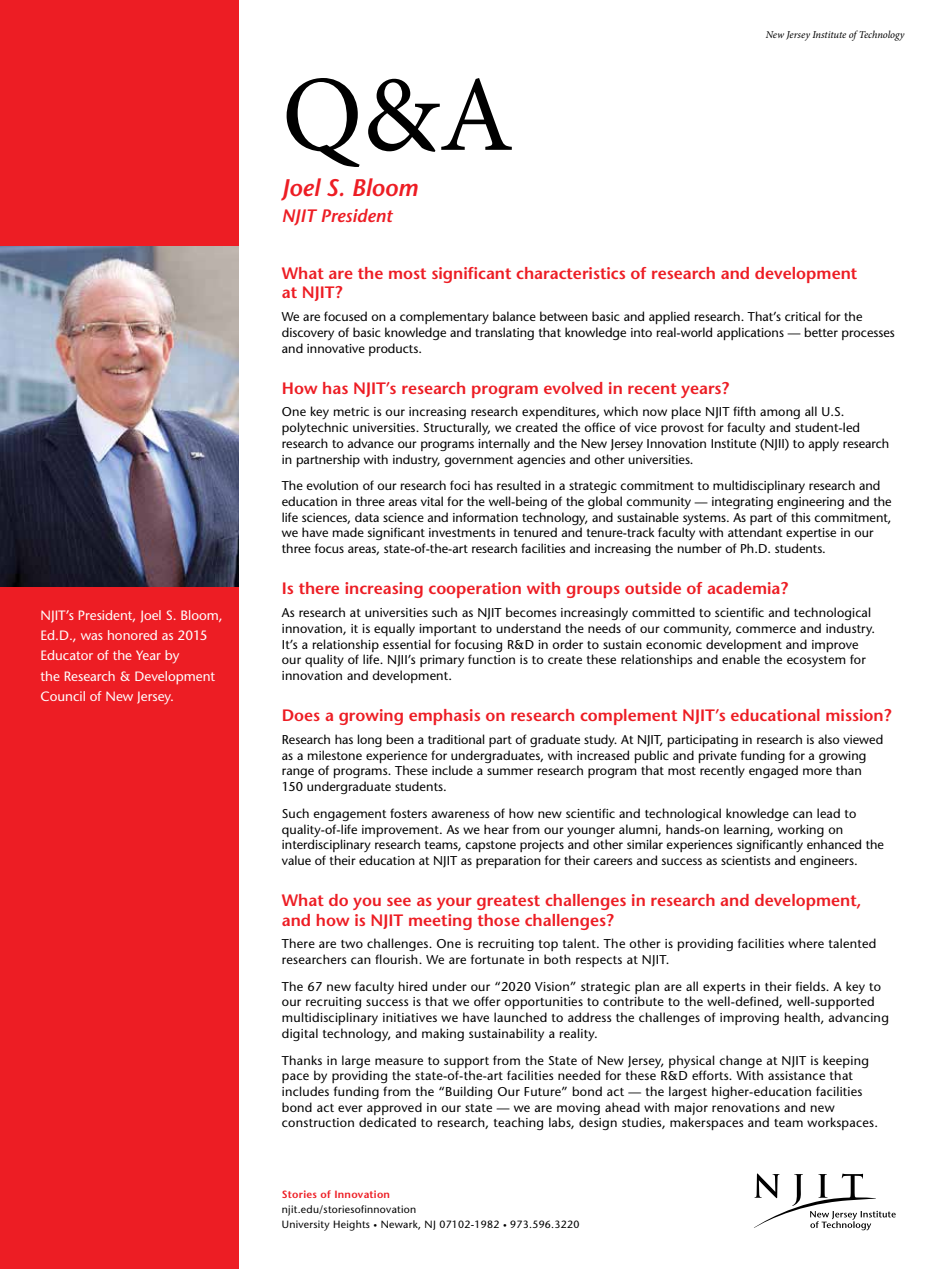
<style>
.page{position:relative;width:945px;height:1269px;background:#fff}
.page>*{position:absolute;margin:0;border:0;box-sizing:border-box;transform-origin:0 0}
.t1{font:108px "Minion Pro";color:#000}
.t2{font:italic 600 24px "Stone Sans Std";color:#ed1d24}
.t3{font:italic 600 18px "Stone Sans Std";color:#ed1d24}
.t4{font:600 16.5px/19.5px "Stone Sans Std";color:#ed1d24}
.t5{font:500 13.5px/20.2px "Stone Sans Std";color:#fff}
.t6{font:500 12.75px/15.8px "Stone Sans Std";letter-spacing:.01em;color:#000}
.t7{font:500 10.5px/15px "Stone Sans Std";letter-spacing:.025em;color:#000}
.t8{font:italic 10.5px "Minion Pro";letter-spacing:-.01em;color:#000}
.t9{font:600 10.5px "Stone Sans Std";letter-spacing:.025em;color:#ed1d24}
.s1{font-size:7.5px}
</style>
<div class="page">
<div style="left:0;top:0;width:239px;height:1269px;background:#ed1d24"></div>
<svg style="left:754px;top:1173px;width:142px;height:57px"></svg>
<img style="left:0;top:247px;width:239px;height:339px">
<p class="t5" style="left:40px;top:605px;width:184px">NJIT’s President, Joel S. Bloom,<br>Ed.D., was honored as 2015<br>Educator of the Year by<br>the Research &amp; Development<br>Council of New Jersey.</p>
<h1 class="t1" style="left:282px;top:43px;width:233px">Q&amp;A</h1>
<h2 class="t2" style="left:282px;top:174px;width:138px">Joel S. Bloom</h2>
<h3 class="t3" style="left:282px;top:204px;width:112px">NJIT President</h3>
<p class="t8" style="left:766px;top:28px;width:140px">New Jersey Institute of Technology</p>
<p class="t4" style="left:282px;top:263px;width:577px">What are the most significant characteristics of research and development at NJIT?</p>
<p class="t6" style="left:282px;top:309px;width:614px">We are focused on a complementary balance between basic and applied research. That’s critical for the discovery of basic knowledge and translating that knowledge into real-world applications — better processes and innovative products.</p>
<p class="t4" style="left:282px;top:378px;width:449px">How has NJIT’s research program evolved in recent years?</p>
<p class="t6" style="left:282px;top:404px;width:609px">One key metric is our increasing research expenditures, which now place NJIT fifth among all U.S. polytechnic universities. Structurally, we created the office of vice provost for faculty and student-led research to advance our programs internally and the New Jersey Innovation Institute (NJII) to apply research in partnership with industry, government agencies and other universities.</p>
<p class="t6" style="left:282px;top:478px;width:611px">The evolution of our research foci has resulted in a strategic commitment to multidisciplinary research and education in three areas vital for the well-being of the global community — integrating engineering and the life sciences, data science and information technology, and sustainable systems. As part of this commitment, we have made significant investments in tenured and tenure-track faculty with attendant expertise in our three focus areas, state-of-the-art research facilities and increasing the number of Ph.D. students.</p>
<p class="t4" style="left:282px;top:579px;width:508px">Is there increasing cooperation with groups outside of academia?</p>
<p class="t6" style="left:282px;top:605px;width:595px">As research at universities such as NJIT becomes increasingly committed to scientific and technological innovation, it is equally important to understand the needs of our community, commerce and industry.<br>It’s a relationship essential for focusing R&amp;D in order to sustain economic development and improve our quality of life. NJII’s primary function is to create these relationships and enable the ecosystem for innovation and development.</p>
<p class="t4" style="left:282px;top:706px;width:611px">Does a growing emphasis on research complement NJIT’s educational mission?</p>
<p class="t6" style="left:282px;top:732px;width:603px">Research has long been a traditional part of graduate study. At NJIT, participating in research is also viewed as a milestone experience for undergraduates, with increased public and private funding for a growing range of programs. These include a summer research program that most recently engaged more than 150 undergraduate students.</p>
<p class="t6" style="left:282px;top:805px;width:604px">Such engagement fosters awareness of how new scientific and technological knowledge can lead to quality-of-life improvement. As we hear from our younger alumni, hands-on learning, working on interdisciplinary research teams, capstone projects and other similar experiences significantly enhanced the value of their education at NJIT as preparation for their careers and success as scientists and engineers.</p>
<p class="t4" style="left:282px;top:891px;width:581px">What do you see as your greatest challenges in research and development, and how is NJIT meeting those challenges?</p>
<p class="t6" style="left:282px;top:936px;width:596px">There are two challenges. One is recruiting top talent. The other is providing facilities where talented researchers can flourish. We are fortunate in both respects at NJIT.</p>
<p class="t6" style="left:282px;top:978px;width:609px">The 67 new faculty hired under our “2020 Vision” strategic plan are all experts in their fields. A key to our recruiting success is that we offer opportunities to contribute to the well-defined, well-supported multidisciplinary initiatives we have launched to address the challenges of improving health, advancing digital technology, and making sustainability a reality.</p>
<p class="t6" style="left:282px;top:1052px;width:598px">Thanks in large measure to support from the State of New Jersey, physical change at NJIT is keeping pace by providing the state-of-the-art facilities needed for these R&amp;D efforts. With assistance that includes funding from the “Building Our Future” bond act — the largest higher-education facilities bond act ever approved in our state — we are moving ahead with major renovations and new construction dedicated to research, teaching labs, design studies, makerspaces and team workspaces.</p>
<p class="t9" style="left:282px;top:1188px;width:110px">Stories of Innovation</p>
<p class="t7" style="left:282px;top:1202px;width:299px">njit.edu/storiesofinnovation<br>University Heights <span class="s1">•</span> Newark, NJ 07102-1982 <span class="s1">•</span> 973.596.3220</p>
</div>
